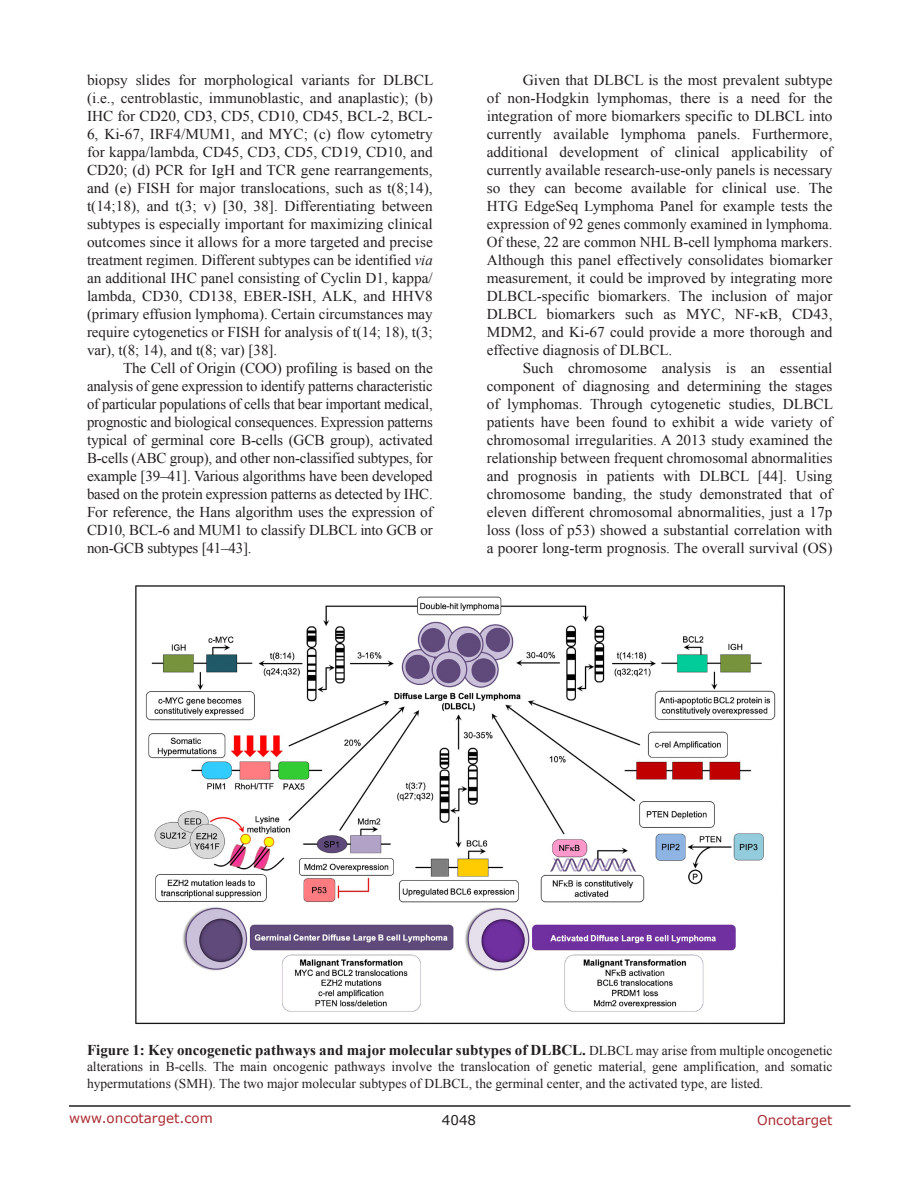
<style>
.page{position:relative;width:918px;height:1188px;background:#fff}
.page>*{position:absolute;margin:0;border:0;box-sizing:border-box;transform-origin:0 0}
.BodyText{font:15px/18px "Times New Roman";color:#231f20;text-align:justify}
.FigureText{font:700 15px "Times New Roman";color:#231f20}
.FigureText-2{font:13.5px/16.2px "Times New Roman";color:#231f20}
.t1{font:13.5px "Verdana";color:#ac2b31}
.t2{font:13.5px "Verdana";color:#231f20}
.s1{font-style:italic}
.s2{font-weight:400;font-size:13.5px}
</style>
<div class="page">
<hr style="left:69px;top:1105px;width:781px;height:2px;background:#231f20">
<img style="left:135px;top:585px;width:650px;height:440px">
<p class="BodyText" style="left:87px;top:71px;width:348px">biopsy slides for morphological variants for DLBCL (i.e., centroblastic, immunoblastic, and anaplastic); (b)<br>IHC for CD20, CD3, CD5, CD10, CD45, BCL-2, BCL-6, Ki-67, IRF4/MUM1, and MYC; (c) flow cytometry for kappa/lambda, CD45, CD3, CD5, CD19, CD10, and CD20; (d) PCR for IgH and TCR gene rearrangements, and (e) FISH for major translocations, such as t(8;14), t(14;18), and t(3; v) [30, 38]. Differentiating between subtypes is especially important for maximizing clinical outcomes since it allows for a more targeted and precise treatment regimen. Different subtypes can be identified <span class="s1">via </span>an additional IHC panel consisting of Cyclin D1, kappa/ lambda, CD30, CD138, EBER-ISH, ALK, and HHV8 (primary effusion lymphoma). Certain circumstances may require cytogenetics or FISH for analysis of t(14; 18), t(3; var), t(8; 14), and t(8; var) [38].</p>
<p class="BodyText" style="left:87px;top:359px;width:347px;text-indent:36px">The Cell of Origin (COO) profiling is based on the analysis of gene expression to identify patterns characteristic of particular populations of cells that bear important medical, prognostic and biological consequences. Expression patterns typical of germinal core B-cells (GCB group), activated B-cells (ABC group), and other non-classified subtypes, for example [39–41]. Various algorithms have been developed based on the protein expression patterns as detected by IHC.<br>For reference, the Hans algorithm uses the expression of CD10, BCL-6 and MUM1 to classify DLBCL into GCB or non-GCB subtypes [41–43].</p>
<p class="BodyText" style="left:487px;top:71px;width:347px;text-indent:36px">Given that DLBCL is the most prevalent subtype of non-Hodgkin lymphomas, there is a need for the integration of more biomarkers specific to DLBCL into currently available lymphoma panels. Furthermore, additional development of clinical applicability of currently available research-use-only panels is necessary so they can become available for clinical use. The HTG EdgeSeq Lymphoma Panel for example tests the expression of 92 genes commonly examined in lymphoma.<br>Of these, 22 are common NHL B-cell lymphoma markers.<br>Although this panel effectively consolidates biomarker measurement, it could be improved by integrating more DLBCL-specific biomarkers. The inclusion of major DLBCL biomarkers such as MYC, NF- B, CD43, MDM2, and Ki-67 could provide a more thorough and effective diagnosis of DLBCL.</p>
<p class="BodyText" style="left:487px;top:359px;width:348px;text-indent:36px">Such chromosome analysis is an essential component of diagnosing and determining the stages of lymphomas. Through cytogenetic studies, DLBCL patients have been found to exhibit a wide variety of chromosomal irregularities. A 2013 study examined the relationship between frequent chromosomal abnormalities and prognosis in patients with DLBCL [44]. Using chromosome banding, the study demonstrated that of eleven different chromosomal abnormalities, just a 17p loss (loss of p53) showed a substantial correlation with a poorer long-term prognosis. The overall survival (OS)</p>
<p class="FigureText" style="left:87px;top:1040px;width:747px">Figure 1: Key oncogenetic pathways and major molecular subtypes of DLBCL. <span class="s2">DLBCL may arise from multiple oncogenetic</span></p>
<p class="FigureText-2" style="left:87px;top:1059px;width:747px">alterations in B-cells. The main oncogenic pathways involve the translocation of genetic material, gene amplification, and somatic hypermutations (SMH). The two major molecular subtypes of DLBCL, the germinal center, and the activated type, are listed.</p>
<p class="t1" style="left:69px;top:1109px;width:145px">www.oncotarget.com</p>
<p class="t2" style="left:442px;top:1111px;width:36px">4048</p>
<p class="t1" style="left:757px;top:1111px;width:77px">Oncotarget</p>
</div>
